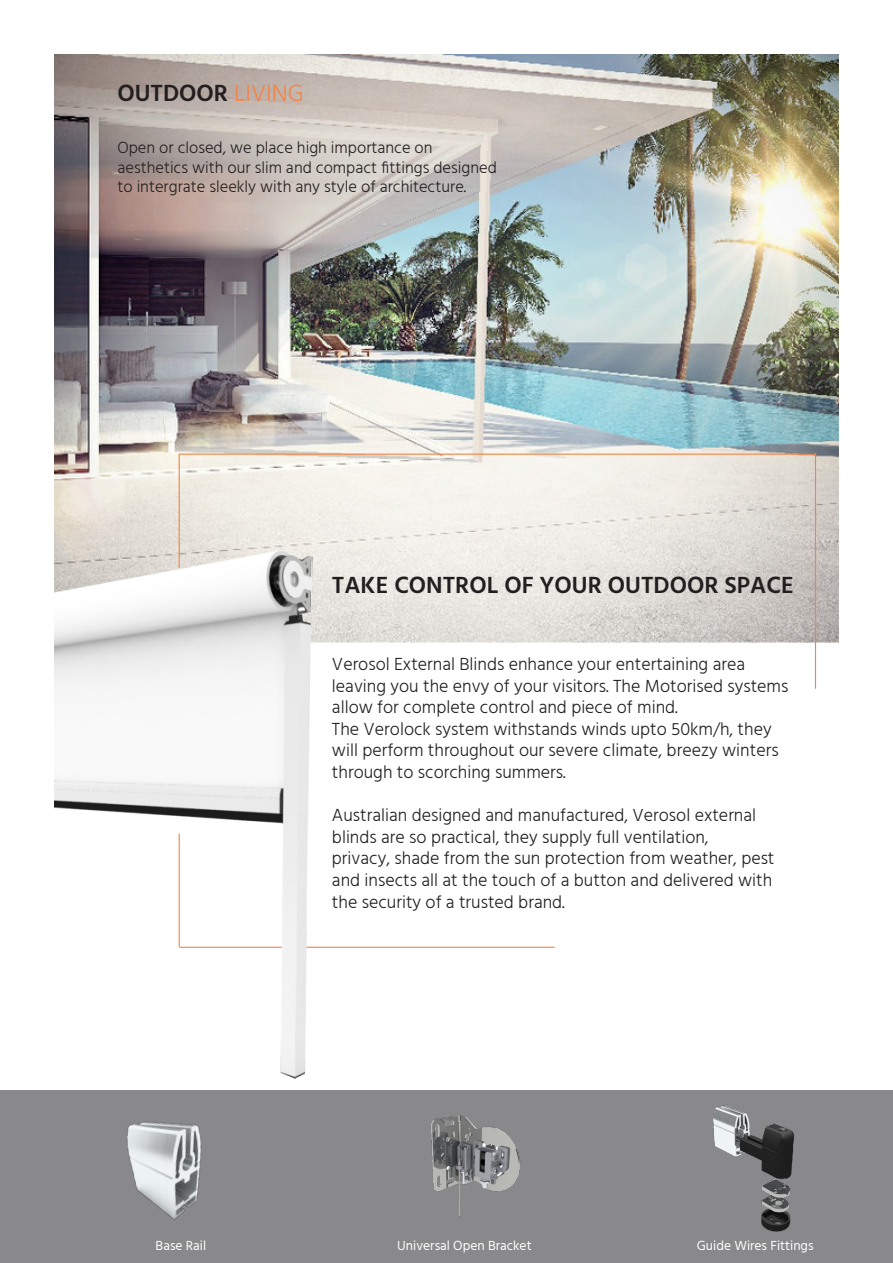
<style>
.page{position:relative;width:893px;height:1263px;background:#fff}
.page>*{position:absolute;margin:0;border:0;box-sizing:border-box;transform-origin:0 0}
.t1{font:600 24px "Hind";color:#231f20}
.t2{font:300 18px/21.6px "Hind";color:#231f20}
.t3{font:300 16.5px/19.8px "Hind";color:#231f20}
.t4{font:13.5px "Hind";color:#fff}
.s1{font-weight:300;color:#f58345}
</style>
<div class="page">
<hr style="left:179px;top:947px;width:376px;height:1px;background:#f58345">
<img style="left:54px;top:54px;width:784px;height:588px">
<hr style="left:179px;top:455px;width:1px;height:113px;background:#f58345">
<hr style="left:179px;top:454px;width:637px;height:1px;background:#f58345">
<hr style="left:815px;top:453px;width:1px;height:236px;background:#f58345">
<div style="left:0;top:1090px;width:893px;height:173px;background:#89888a"></div>
<img style="left:54px;top:517px;width:339px;height:562px">
<img style="left:127px;top:1121px;width:75px;height:99px">
<img style="left:430px;top:1115px;width:90px;height:102px">
<img style="left:713px;top:1105px;width:81px;height:127px">
<p class="t1" style="left:117px;top:79px;width:188px">OUTDOOR <span class="s1">LIVING</span></p>
<p class="t3" style="left:117px;top:139px;width:381px">Open or closed, we place high importance on aesthetics with our slim and compact fittings designed to intergrate sleekly with any style of architecture.</p>
<p class="t1" style="left:332px;top:570px;width:463px">TAKE CONTROL OF YOUR OUTDOOR SPACE</p>
<p class="t2" style="left:332px;top:654px;width:458px">Verosol External Blinds enhance your entertaining area leaving you the envy of your visitors. The Motorised systems allow for complete control and piece of mind.<br>The Verolock system withstands winds upto 50km/h, they will perform throughout our severe climate, breezy winters through to scorching summers.</p>
<p class="t2" style="left:332px;top:806px;width:444px">Australian designed and manufactured, Verosol external blinds are so practical, they supply full ventilation,<br>privacy, shade from the sun protection from weather, pest and insects all at the touch of a button and delivered with the security of a trusted brand.</p>
<p class="t4" style="left:156px;top:1236px;width:52px">Base Rail</p>
<p class="t4" style="left:397px;top:1236px;width:136px">Universal Open Bracket</p>
<p class="t4" style="left:697px;top:1236px;width:118px">Guide Wires Fittings</p>
</div>
